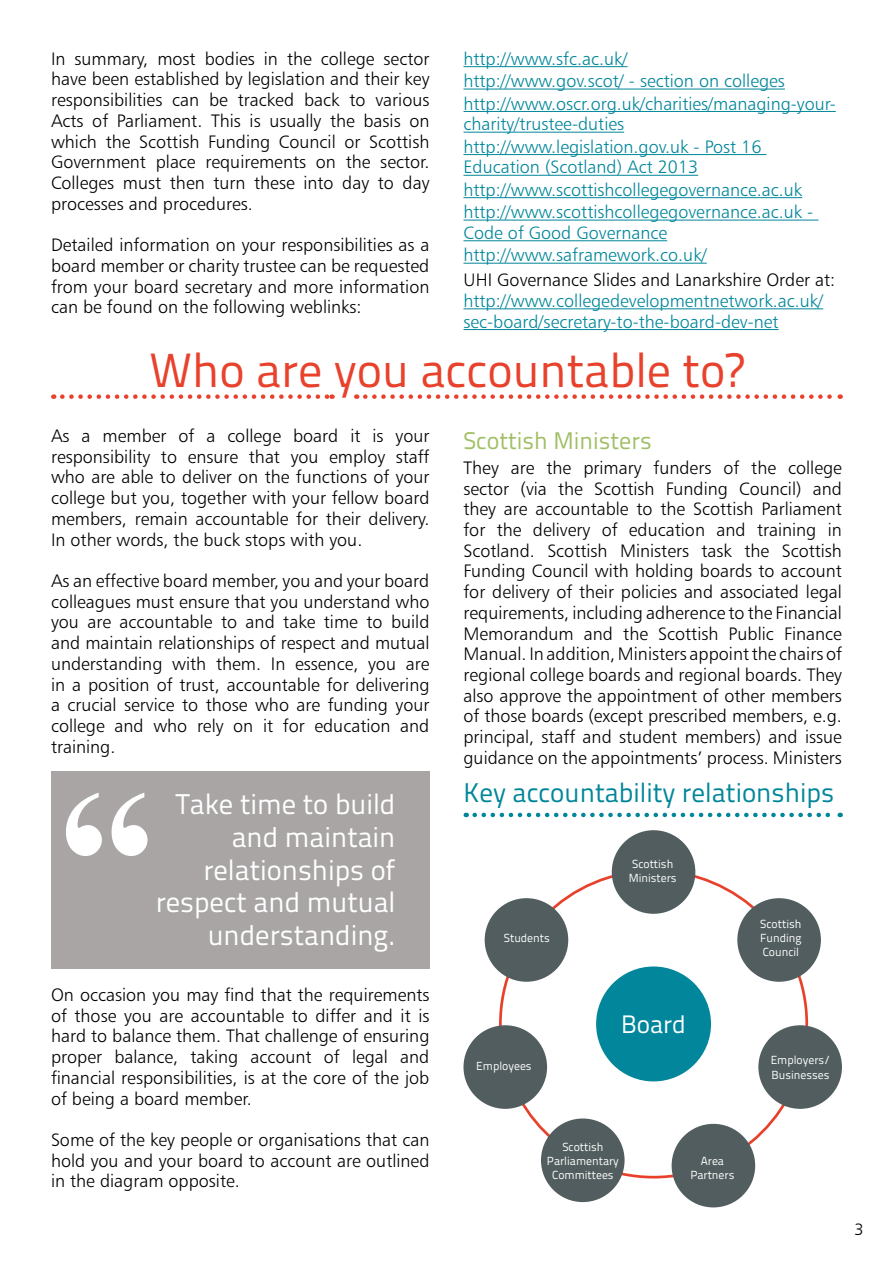
<style>
.page{position:relative;width:893px;height:1263px;background:#fff}
.page>*{position:absolute;margin:0;border:0;box-sizing:border-box;transform-origin:0 0}
.t1{font:48px "Titillium Text 25 L 400 wt";color:#e8412c}
.t2{font:28.5px/32.7px "Titillium Text 25 L 400 wt";color:#fff;text-align:right}
.t3{font:27px "Titillium Text 25 L 400 wt";color:#00869a}
.t4{font:25.2px "Titillium Text 25 L 400 wt";color:#fff}
.t5{font:24px "Titillium Text 25 L 400 wt";color:#a0bf65}
.t6{font:18px/20.7px "Humanist 777 BT Light B";color:#000;text-align:justify}
.t7{font:18px/22.4px "Humanist 777 BT Light B";color:#00869a}
.t8{font:16.5px "Humanist 777 BT Light B";color:#000}
.t9{font:11.7px/14.1px "Titillium Text 25 L 400 wt";color:#fff}
</style>
<div class="page">
<svg style="left:62px;top:394px;width:271px;height:5px"></svg>
<svg style="left:475px;top:813px;width:366px;height:4px"></svg>
<div style="left:596px;top:966px;width:115px;height:115px;background:#02869b;border-radius:50%"></div>
<div style="left:612px;top:830px;width:83px;height:84px;background:#515d5e;border-radius:50%"></div>
<div style="left:672px;top:1124px;width:83px;height:83px;background:#515d5e;border-radius:50%"></div>
<div style="left:485px;top:898px;width:83px;height:84px;background:#515d5e;border-radius:50%"></div>
<div style="left:737px;top:898px;width:84px;height:84px;background:#515d5e;border-radius:50%"></div>
<div style="left:463px;top:1025px;width:84px;height:84px;background:#515d5e;border-radius:50%"></div>
<div style="left:758px;top:1025px;width:84px;height:84px;background:#515d5e;border-radius:50%"></div>
<div style="left:541px;top:1118px;width:84px;height:84px;background:#515d5e;border-radius:50%"></div>
<hr style="left:463px;top:66px;width:165px;height:1px;background:#00869a">
<hr style="left:463px;top:89px;width:322px;height:1px;background:#00869a">
<hr style="left:463px;top:111px;width:373px;height:1px;background:#00869a">
<hr style="left:463px;top:132px;width:161px;height:1px;background:#00869a">
<hr style="left:463px;top:154px;width:303px;height:1px;background:#00869a">
<hr style="left:463px;top:175px;width:235px;height:1px;background:#00869a">
<hr style="left:463px;top:197px;width:339px;height:1px;background:#00869a">
<hr style="left:463px;top:220px;width:355px;height:1px;background:#00869a">
<hr style="left:463px;top:240px;width:204px;height:1px;background:#00869a">
<hr style="left:463px;top:263px;width:244px;height:1px;background:#00869a">
<hr style="left:463px;top:308px;width:360px;height:1px;background:#00869a">
<hr style="left:463px;top:329px;width:316px;height:1px;background:#00869a">
<svg style="left:365px;top:394px;width:476px;height:5px"></svg>
<div style="left:51px;top:771px;width:378px;height:197px;background:#a9a5a5"></div>
<svg style="left:66px;top:793px;width:82px;height:63px"></svg>
<p class="t6" style="left:51px;top:48px;width:380px">In summary, most bodies in the college sector have been established by legislation and their key responsibilities can be tracked back to various Acts of Parliament. This is usually the basis on which the Scottish Funding Council or Scottish Government place requirements on the sector.<br>Colleges must then turn these into day to day processes and procedures.</p>
<p class="t6" style="left:51px;top:234px;width:380px">Detailed information on your responsibilities as a board member or charity trustee can be requested from your board secretary and more information can be found on the following weblinks:</p>
<p class="t7" style="left:463px;top:47px;width:374px">http://www.sfc.ac.uk/<br>http://www.gov.scot/ - section on colleges http://www.oscr.org.uk/charities/managing-your-</p>
<p class="t7" style="left:463px;top:113px;width:299px">charity/trustee-duties http://www.legislation.gov.uk - Post 16</p>
<p class="t7" style="left:463px;top:156px;width:351px">Education (Scotland) Act 2013 http://www.scottishcollegegovernance.ac.uk http://www.scottishcollegegovernance.ac.uk -</p>
<p class="t7" style="left:463px;top:221px;width:245px">Code of Good Governance http://www.saframework.co.uk/</p>
<p class="t6" style="left:463px;top:269px;width:373px">UHI Governance Slides and Lanarkshire Order at:</p>
<p class="t7" style="left:463px;top:290px;width:361px;line-height:20.7px">http://www.collegedevelopmentnetwork.ac.uk/ sec-board/secretary-to-the-board-dev-net</p>
<h1 class="t1" style="left:149px;top:335px;width:596px">Who are you accountable to?</h1>
<p class="t6" style="left:51px;top:425px;width:380px">As a member of a college board it is your responsibility to ensure that you employ staff who are able to deliver on the functions of your college but you, together with your fellow board members, remain accountable for their delivery.<br>In other words, the buck stops with you.</p>
<p class="t6" style="left:51px;top:570px;width:380px">As an effective board member, you and your board colleagues must ensure that you understand who you are accountable to and take time to build and maintain relationships of respect and mutual understanding with them. In essence, you are in a position of trust, accountable for delivering a crucial service to those who are funding your college and who rely on it for education and training.</p>
<h3 class="t5" style="left:463px;top:423px;width:190px">Scottish Ministers</h3>
<p class="t6" style="left:463px;top:457px;width:380px">They are the primary funders of the college sector (via the Scottish Funding Council) and they are accountable to the Scottish Parliament for the delivery of education and training in Scotland. Scottish Ministers task the Scottish Funding Council with holding boards to account for delivery of their policies and associated legal requirements, including adherence to the Financial Memorandum and the Scottish Public Finance Manual. In addition, Ministers appoint the chairs of regional college boards and regional boards. They also approve the appointment of other members of those boards (except prescribed members, e.g. principal, staff and student members) and issue guidance on the appointments’ process. Ministers</p>
<h2 class="t2" style="left:156px;top:786px;width:241px">Take time to build and maintain relationships of respect and mutual understanding.</h2>
<h3 class="t3" style="left:463px;top:772px;width:372px">Key accountability relationships</h3>
<p class="t9" style="left:629px;top:856px;width:49px">Scottish<br>Ministers</p>
<p class="t9" style="left:760px;top:916px;width:43px;text-align:justify">Scottish Funding Council</p>
<p class="t9" style="left:504px;top:931px;width:47px">Students</p>
<p class="t6" style="left:51px;top:984px;width:380px">On occasion you may find that the requirements of those you are accountable to differ and it is hard to balance them. That challenge of ensuring proper balance, taking account of legal and financial responsibilities, is at the core of the job of being a board member.</p>
<p class="t6" style="left:51px;top:1129px;width:380px">Some of the key people or organisations that can hold you and your board to account are outlined in the diagram opposite.</p>
<p class="t9" style="left:476px;top:1058px;width:57px">Employees</p>
<h3 class="t4" style="left:621px;top:1005px;width:66px">Board</h3>
<p class="t9" style="left:547px;top:1139px;width:73px;text-align:center">Scottish<br>Parliamentary<br>Committees</p>
<p class="t9" style="left:690px;top:1153px;width:46px;text-align:center">Area<br>Partners</p>
<p class="t9" style="left:771px;top:1053px;width:61px">Employers/<br>Businesses</p>
<p class="t8" style="left:854px;top:1219px;width:11px">3</p>
</div>
